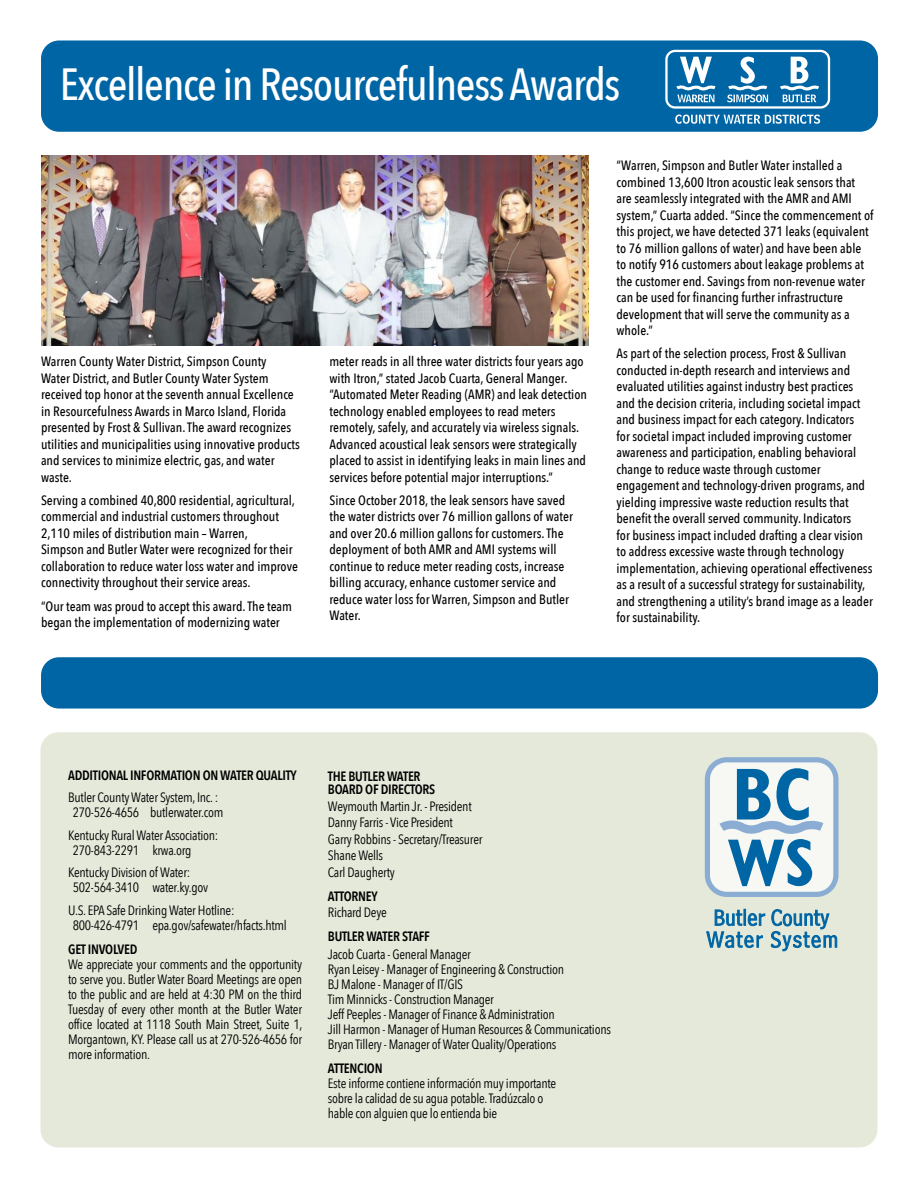
<style>
.page{position:relative;width:918px;height:1188px;background:#fff}
.page>*{position:absolute;margin:0;border:0;box-sizing:border-box;transform-origin:0 0}
.t1{font:500 45px "Avenir Next Condensed";letter-spacing:-.03em;color:#fff}
.t2{font:500 13.5px/16.5px "Avenir Next Condensed";color:#000}
.t3{font:13.5px/15px "Avenir Next Condensed";letter-spacing:-.02em;color:#000}
.t4{font:600 13.5px/13.5px "Avenir Next Condensed";letter-spacing:-.02em;color:#000}
</style>
<div class="page">
<div style="left:40px;top:732px;width:838px;height:416px;background:#e5e9da;border-radius:18px"></div>
<svg style="left:707px;top:759px;width:130px;height:137px"></svg>
<div style="left:705px;top:757px;width:134px;height:140px;border:5px solid #8badd3;border-radius:19px"></div>
<svg style="left:713px;top:768px;width:120px;height:118px;background:#a6c7d9"></svg>
<svg style="left:706px;top:909px;width:59px;height:39px"></svg>
<svg style="left:771px;top:909px;width:66px;height:42px"></svg>
<div style="left:41px;top:40px;width:837px;height:92px;background:#0065a4;border-radius:18px"></div>
<div style="left:41px;top:657px;width:837px;height:52px;background:#0065a4;border-radius:18px"></div>
<svg style="left:665px;top:50px;width:165px;height:59px"></svg>
<svg style="left:675px;top:115px;width:145px;height:9px"></svg>
<img style="left:42px;top:156px;width:546px;height:190px">
<h1 class="t1" style="left:60px;top:57px;width:562px">Excellence in Resourcefulness Awards</h1>
<p class="t2" style="left:41px;top:353px;width:260px">Warren County Water District, Simpson County<br>Water District, and Butler County Water System received top honor at the seventh annual Excellence in Resourcefulness Awards in Marco Island, Florida presented by Frost &amp; Sullivan. The award recognizes utilities and municipalities using innovative products and services to minimize electric, gas, and water waste.</p>
<p class="t2" style="left:41px;top:492px;width:258px">Serving a combined 40,800 residential, agricultural, commercial and industrial customers throughout 2,110 miles of distribution main – Warren,<br>Simpson and Butler Water were recognized for their collaboration to reduce water loss water and improve connectivity throughout their service areas.</p>
<p class="t2" style="left:41px;top:598px;width:252px">“Our team was proud to accept this award. The team began the implementation of modernizing water</p>
<p class="t2" style="left:329px;top:353px;width:259px">meter reads in all three water districts four years ago with Itron,” stated Jacob Cuarta, General Manger. “Automated Meter Reading (AMR) and leak detection technology enabled employees to read meters remotely, safely, and accurately via wireless signals.<br>Advanced acoustical leak sensors were strategically placed to assist in identifying leaks in main lines and services before potential major interruptions.”</p>
<p class="t2" style="left:329px;top:492px;width:245px">Since October 2018, the leak sensors have saved the water districts over 76 million gallons of water and over 20.6 million gallons for customers. The deployment of both AMR and AMI systems will continue to reduce meter reading costs, increase billing accuracy, enhance customer service and reduce water loss for Warren, Simpson and Butler Water.</p>
<p class="t2" style="left:616px;top:157px;width:259px">“Warren, Simpson and Butler Water installed a combined 13,600 Itron acoustic leak sensors that are seamlessly integrated with the AMR and AMI system,” Cuarta added. “Since the commencement of this project, we have detected 371 leaks (equivalent to 76 million gallons of water) and have been able to notify 916 customers about leakage problems at the customer end. Savings from non-revenue water can be used for financing further infrastructure development that will serve the community as a whole.”</p>
<p class="t2" style="left:616px;top:345px;width:258px">As part of the selection process, Frost &amp; Sullivan conducted in-depth research and interviews and evaluated utilities against industry best practices and the decision criteria, including societal impact and business impact for each category. Indicators<br>for societal impact included improving customer awareness and participation, enabling behavioral change to reduce waste through customer engagement and technology-driven programs, and yielding impressive waste reduction results that benefit the overall served community. Indicators<br>for business impact included drafting a clear vision to address excessive waste through technology implementation, achieving operational effectiveness as a result of a successful strategy for sustainability, and strengthening a utility’s brand image as a leader for sustainability.</p>
<p class="t4" style="left:68px;top:768px;width:230px">ADDITIONAL INFORMATION ON WATER QUALITY</p>
<p class="t3" style="left:68px;top:789px;width:157px;text-align:center">Butler County Water System, Inc. :<br>270-526-4656 butlerwater.com</p>
<p class="t3" style="left:73px;top:827px;width:147px;text-indent:-4px">Kentucky Rural Water Association:<br>270-843-2291 krwa.org</p>
<p class="t3" style="left:73px;top:864px;width:137px;text-indent:-4px">Kentucky Division of Water:<br>502-564-3410 water.ky.gov</p>
<p class="t3" style="left:73px;top:902px;width:216px;text-indent:-4px">U.S. EPA Safe Drinking Water Hotline:<br>800-426-4791 epa.gov/safewater/hfacts.html</p>
<p class="t4" style="left:68px;top:942px;width:71px">GET INVOLVED</p>
<p class="t3" style="left:68px;top:956px;width:236px;text-align:justify">We appreciate your comments and the opportunity to serve you. Butler Water Board Meetings are open to the public and are held at 4:30 PM on the third Tuesday of every other month at the Butler Water office located at 1118 South Main Street, Suite 1, Morgantown, KY. Please call us at 270-526-4656 for more information.</p>
<p class="t4" style="left:328px;top:769px;width:109px">THE BUTLER WATER<br>BOARD OF DIRECTORS</p>
<p class="t3" style="left:328px;top:797px;width:156px;line-height:16.5px">Weymouth Martin Jr. - President<br>Danny Farris - Vice President<br>Garry Robbins - Secretary/Treasurer<br>Shane Wells<br>Carl Daugherty</p>
<p class="t4" style="left:328px;top:889px;width:51px">ATTORNEY</p>
<p class="t3" style="left:328px;top:904px;width:60px">Richard Deye</p>
<p class="t4" style="left:328px;top:929px;width:103px">BUTLER WATER STAFF</p>
<p class="t3" style="left:328px;top:946px;width:285px">Jacob Cuarta - General Manager<br>Ryan Leisey - Manager of Engineering &amp; Construction<br>BJ Malone - Manager of IT/GIS<br>Tim Minnicks - Construction Manager<br>Jeff Peeples - Manager of Finance &amp; Administration<br>Jill Harmon - Manager of Human Resources &amp; Communications Bryan Tillery - Manager of Water Quality/Operations</p>
<p class="t4" style="left:328px;top:1061px;width:56px">ATTENCION</p>
<p class="t3" style="left:328px;top:1075px;width:230px">Este informe contiene información muy importante sobre la calidad de su agua potable. Tradúzcalo o hable con alguien que lo entienda bie</p>
</div>
